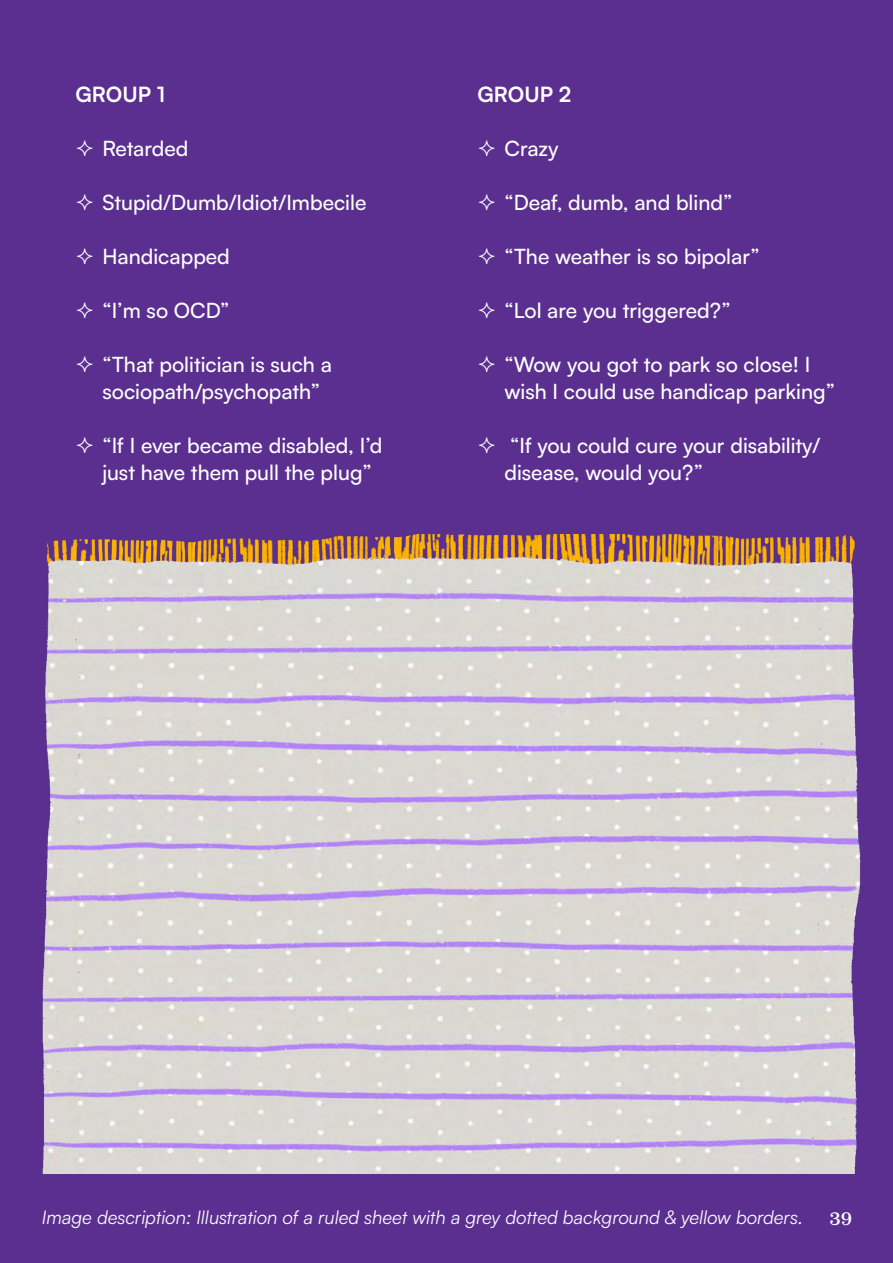
<style>
.page{position:relative;width:893px;height:1263px;background:#5b2f90}
.page>*{position:absolute;margin:0;border:0;box-sizing:border-box;transform-origin:0 0}
.t1{font:500 21px/27px "Satoshi";color:#fff}
.t2{font:700 21px "Satoshi";color:#fff}
.t3{font:italic 18.75px "Satoshi";color:#fff}
.t4{font:700 18px "Zodiak";color:#fff}
</style>
<div class="page">
<img style="left:42px;top:535px;width:819px;height:638px">
<h4 class="t2" style="left:75px;top:79px;width:91px">GROUP 1</h4>
<p class="t1" style="left:102px;top:134px;width:87px">Retarded</p>
<p class="t1" style="left:102px;top:188px;width:265px">Stupid/Dumb/Idiot/Imbecile</p>
<p class="t1" style="left:102px;top:242px;width:129px">Handicapped</p>
<p class="t1" style="left:102px;top:296px;width:129px">“I’m so OCD”</p>
<p class="t1" style="left:102px;top:350px;width:231px">“That politician is such a sociopath/psychopath”</p>
<p class="t1" style="left:102px;top:431px;width:281px">“If I ever became disabled, I’d just have them pull the plug”</p>
<h4 class="t2" style="left:477px;top:79px;width:95px">GROUP 2</h4>
<p class="t1" style="left:504px;top:134px;width:56px">Crazy</p>
<p class="t1" style="left:504px;top:188px;width:229px">“Deaf, dumb, and blind”</p>
<p class="t1" style="left:504px;top:242px;width:257px">“The weather is so bipolar”</p>
<p class="t1" style="left:504px;top:296px;width:228px">“Lol are you triggered?”</p>
<p class="t1" style="left:504px;top:350px;width:332px">“Wow you got to park so close! I wish I could use handicap parking”</p>
<p class="t1" style="left:504px;top:431px;width:317px">“If you could cure your disability/ disease, would you?”</p>
<p class="t3" style="left:42px;top:1205px;width:762px">Image description: Illustration of a ruled sheet with a grey dotted background &amp; yellow borders.</p>
<p class="t4" style="left:830px;top:1208px;width:24px">39</p>
</div>
